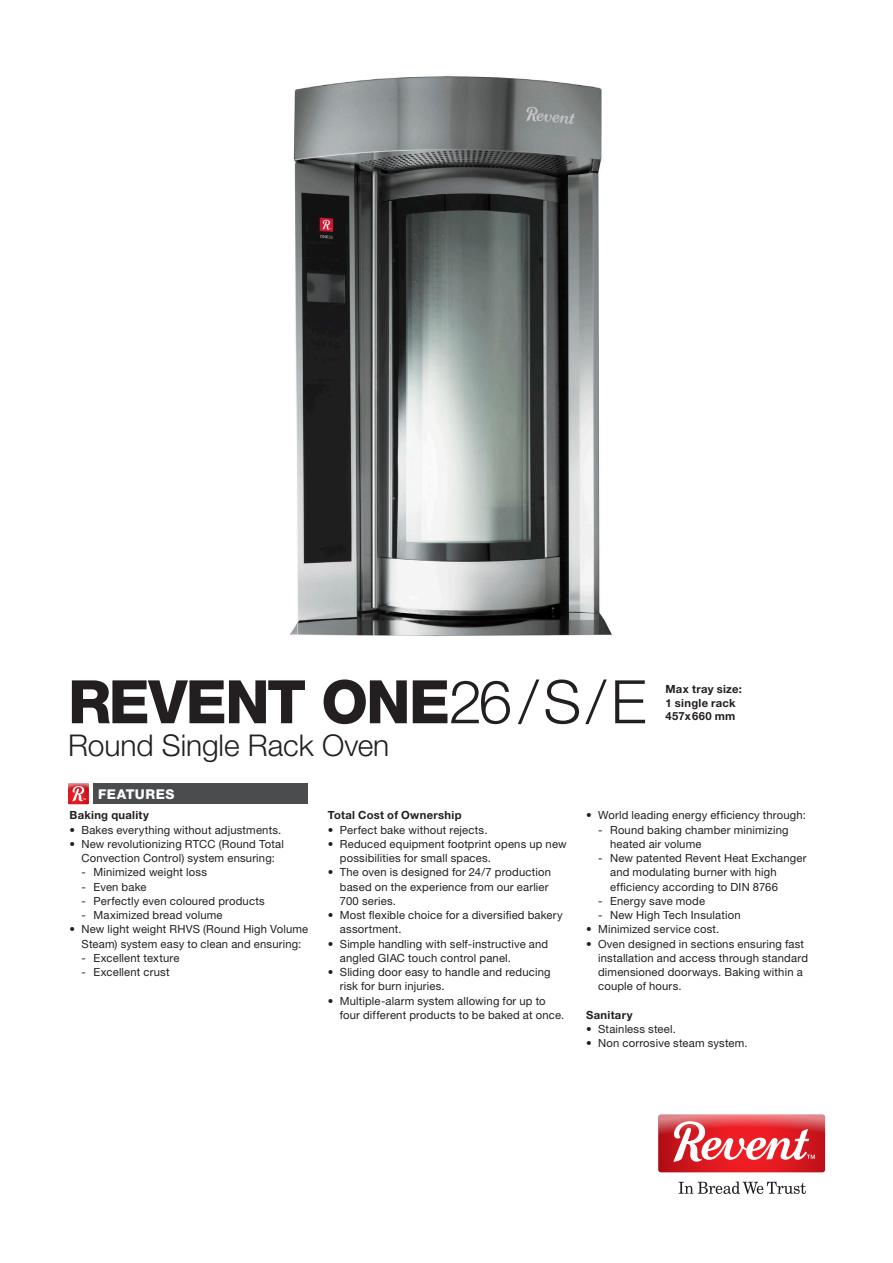
<style>
.page{position:relative;width:893px;height:1263px;background:#fff}
.page>*{position:absolute;margin:0;border:0;box-sizing:border-box;transform-origin:0 0}
.t1{font:800 60px "Helvetica Neue LT Std";letter-spacing:-.03em;color:#231f20}
.t2{font:300 30px "Helvetica Neue LT Std";letter-spacing:-.005em;color:#231f20}
.t3{font:800 13.5px "Helvetica Neue LT Std";letter-spacing:.04em;color:#fff}
.t4{font:11.25px/14.2px "Helvetica Neue LT Std";letter-spacing:.015em;color:#231f20}
.t5{font:700 11.25px "Helvetica Neue LT Std";letter-spacing:.025em;color:#231f20}
.s1{font-weight:300}
</style>
<div class="page">
<div style="left:94px;top:783px;width:214px;height:21px;background:#4b4c4d"></div>
<svg style="left:68px;top:783px;width:21px;height:21px"></svg>
<img style="left:290px;top:76px;width:322px;height:560px">
<svg style="left:658px;top:1114px;width:167px;height:58px;background:#e25459"></svg>
<svg style="left:679px;top:1181px;width:127px;height:13px"></svg>
<p class="t1" style="left:68px;top:666px;width:580px">REVENT ONE<span class="s1">26/S/E</span></p>
<p class="t2" style="left:68px;top:727px;width:323px">Round Single Rack Oven</p>
<p class="t3" style="left:98px;top:786px;width:78px">FEATURES</p>
<p class="t5" style="left:665px;top:682px;width:78px">Max tray size:</p>
<p class="t5" style="left:665px;top:695px;width:72px">1 single rack</p>
<p class="t5" style="left:665px;top:709px;width:72px">457x660 mm</p>
<p class="t5" style="left:70px;top:808px;width:81px">Baking quality</p>
<p class="t4" style="left:70px;top:822px;width:213px">• Bakes everything without adjustments.</p>
<p class="t4" style="left:70px;top:837px;width:216px;text-align:center">• New revolutionizing RTCC (Round Total<br>Convection Control) system ensuring:</p>
<p class="t4" style="left:82px;top:865px;width:127px">- Minimized weight loss</p>
<p class="t4" style="left:82px;top:879px;width:66px">- Even bake</p>
<p class="t4" style="left:82px;top:894px;width:185px">- Perfectly even coloured products</p>
<p class="t4" style="left:82px;top:908px;width:143px">- Maximized bread volume</p>
<p class="t4" style="left:70px;top:922px;width:240px;text-align:center">• New light weight RHVS (Round High Volume<br>Steam) system easy to clean and ensuring:</p>
<p class="t4" style="left:82px;top:951px;width:99px">- Excellent texture</p>
<p class="t4" style="left:82px;top:965px;width:90px">- Excellent crust</p>
<p class="t5" style="left:328px;top:808px;width:135px">Total Cost of Ownership</p>
<p class="t4" style="left:328px;top:822px;width:161px">• Perfect bake without rejects.</p>
<p class="t4" style="left:340px;top:837px;width:228px;text-indent:-12px">• Reduced equipment footprint opens up new possibilities for small spaces.</p>
<p class="t4" style="left:340px;top:865px;width:213px;text-indent:-12px">• The oven is designed for 24/7 production based on the experience from our earlier<br>700 series.</p>
<p class="t4" style="left:340px;top:908px;width:224px;text-indent:-12px">• Most flexible choice for a diversified bakery assortment.</p>
<p class="t4" style="left:340px;top:936px;width:210px;text-indent:-12px">• Simple handling with self-instructive and angled GIAC touch control panel.</p>
<p class="t4" style="left:340px;top:965px;width:212px;text-indent:-12px">• Sliding door easy to handle and reducing risk for burn injuries.</p>
<p class="t4" style="left:340px;top:993px;width:226px;text-indent:-12px">• Multiple-alarm system allowing for up to four different products to be baked at once.</p>
<p class="t4" style="left:586px;top:808px;width:221px">• World leading energy efficiency through:</p>
<p class="t4" style="left:598px;top:822px;width:192px">- Round baking chamber minimizing</p>
<p class="t4" style="left:610px;top:837px;width:93px">heated air volume</p>
<p class="t4" style="left:598px;top:851px;width:210px">- New patented Revent Heat Exchanger</p>
<p class="t4" style="left:610px;top:865px;width:168px">and modulating burner with high</p>
<p class="t4" style="left:610px;top:879px;width:169px">efficiency according to DIN 8766</p>
<p class="t4" style="left:598px;top:894px;width:109px">- Energy save mode</p>
<p class="t4" style="left:598px;top:908px;width:144px">- New High Tech Insulation</p>
<p class="t4" style="left:586px;top:922px;width:135px">• Minimized service cost.</p>
<p class="t4" style="left:598px;top:936px;width:211px;text-indent:-12px">• Oven designed in sections ensuring fast installation and access through standard dimensioned doorways. Baking within a couple of hours.</p>
<p class="t5" style="left:586px;top:1008px;width:48px">Sanitary</p>
<p class="t4" style="left:586px;top:1022px;width:91px">• Stainless steel.</p>
<p class="t4" style="left:586px;top:1036px;width:163px">• Non corrosive steam system.</p>
</div>
